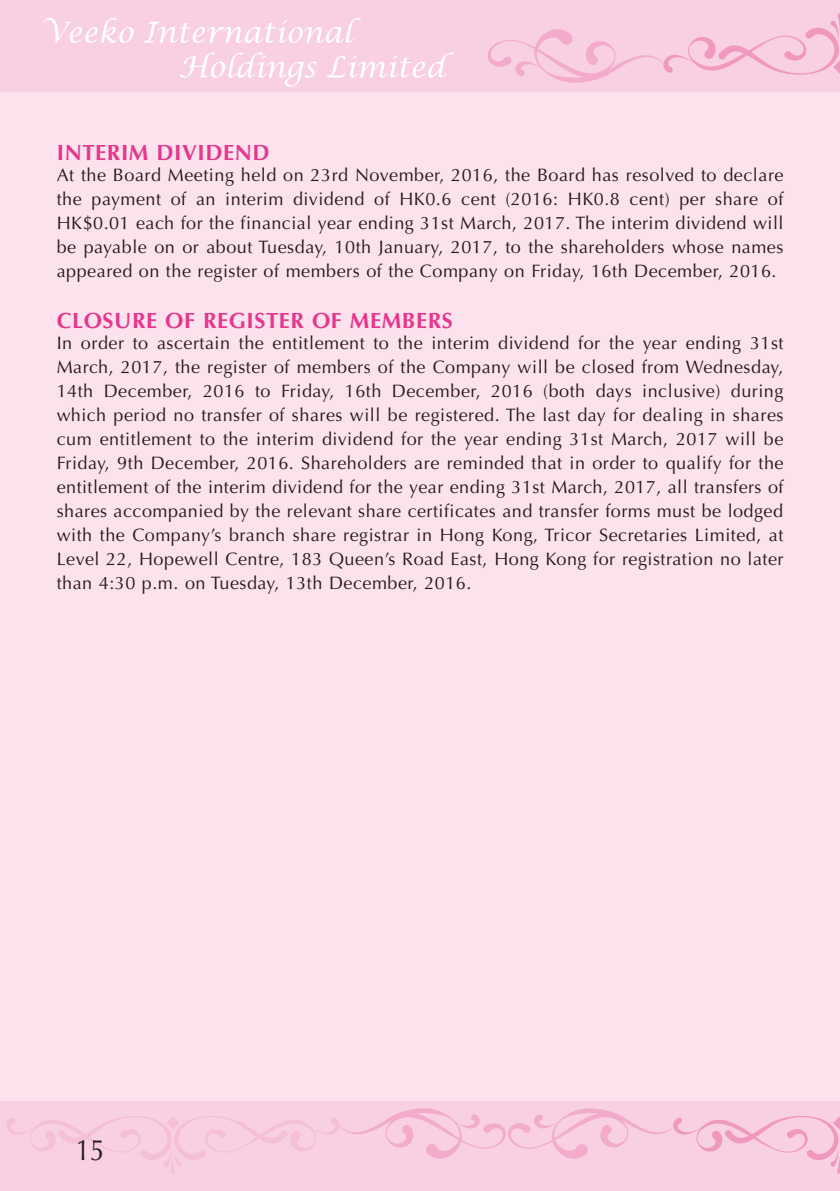
<style>
.page{position:relative;width:840px;height:1191px;background:#fff}
.page>*{position:absolute;margin:0;border:0;box-sizing:border-box;transform-origin:0 0}
.t1{font:29.2px "Optima LT Std";color:#231916;scale:.88 1}
.t2{font:700 22px "Optima LT Std";letter-spacing:.03em;color:#e6378e}
.t3{font:18px/24px "Optima LT Std";letter-spacing:.03em;color:#231916;text-align:justify}
</style>
<div class="page">
<div style="left:0;top:0;width:839px;height:1191px;background:#fbe2ed"></div>
<div style="left:0;top:0;width:839px;height:92px;background:#f8d0e2"></div>
<div style="left:0;top:1101px;width:839px;height:90px;background:#f8d0e2"></div>
<svg style="left:7px;top:1108px;width:832px;height:66px"></svg>
<svg style="left:488px;top:13px;width:351px;height:70px"></svg>
<svg style="left:43px;top:18px;width:90px;height:25px"></svg>
<svg style="left:143px;top:18px;width:218px;height:25px"></svg>
<svg style="left:180px;top:53px;width:136px;height:34px"></svg>
<svg style="left:327px;top:53px;width:127px;height:25px"></svg>
<p class="t2" style="left:57px;top:140px;width:214px">INTERIM DIVIDEND</p>
<p class="t3" style="left:57px;top:163px;width:727px">At the Board Meeting held on 23rd November, 2016, the Board has resolved to declare the payment of an interim dividend of HK0.6 cent (2016: HK0.8 cent) per share of HK$0.01 each for the financial year ending 31st March, 2017. The interim dividend will be payable on or about Tuesday, 10th January, 2017, to the shareholders whose names appeared on the register of members of the Company on Friday, 16th December, 2016.</p>
<p class="t2" style="left:57px;top:308px;width:397px">CLOSURE OF REGISTER OF MEMBERS</p>
<p class="t3" style="left:57px;top:331px;width:728px">In order to ascertain the entitlement to the interim dividend for the year ending 31st March, 2017, the register of members of the Company will be closed from Wednesday, 14th December, 2016 to Friday, 16th December, 2016 (both days inclusive) during which period no transfer of shares will be registered. The last day for dealing in shares cum entitlement to the interim dividend for the year ending 31st March, 2017 will be Friday, 9th December, 2016. Shareholders are reminded that in order to qualify for the entitlement of the interim dividend for the year ending 31st March, 2017, all transfers of shares accompanied by the relevant share certificates and transfer forms must be lodged with the Company’s branch share registrar in Hong Kong, Tricor Secretaries Limited, at Level 22, Hopewell Centre, 183 Queen’s Road East, Hong Kong for registration no later than 4:30 p.m. on Tuesday, 13th December, 2016.</p>
<h1 class="t1" style="left:76px;top:1132px;width:34px">15</h1>
</div>
